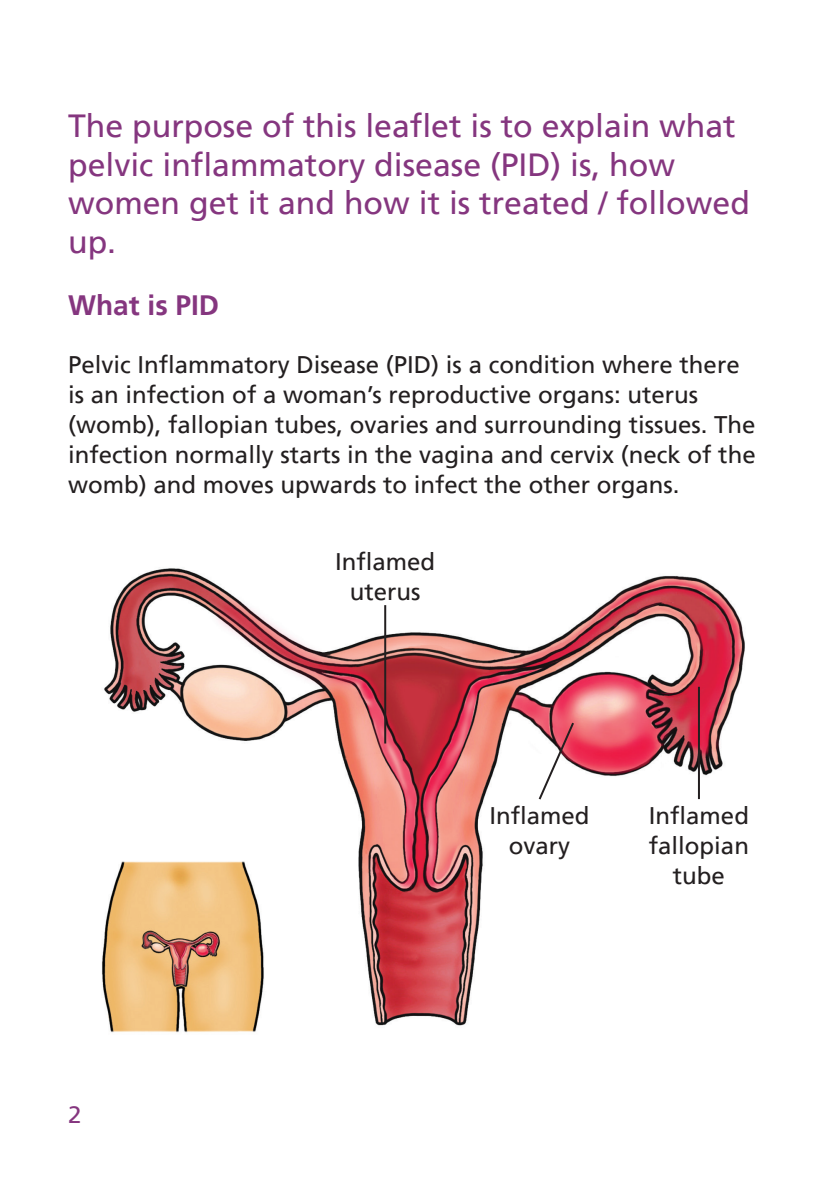
<style>
.page{position:relative;width:840px;height:1191px;background:#fff}
.page>*{position:absolute;margin:0;border:0;box-sizing:border-box;transform-origin:0 0}
.Introduction_text{font:32px/38.4px "Frutiger LT";color:#85367f}
.Introduction_text-2{font:700 28px "Frutiger LT";color:#85367f}
.Introduction_text-3{font:24px/30px "Frutiger LT";color:#231f20}
.Body_Text{font:24px/30px "Frutiger LT";color:#231f20;text-align:center}
.t1{font:24px "Frutiger LT";color:#85367f}
</style>
<div class="page">
<img style="left:102px;top:568px;width:643px;height:465px">
<hr style="left:384px;top:605px;width:2px;height:138px;background:#231f20">
<hr style="left:697px;top:687px;width:2px;height:112px;background:#231f20">
<svg style="left:536px;top:720px;width:39px;height:81px"></svg>
<p class="Introduction_text" style="left:68px;top:107px;width:683px">The purpose of this leaflet is to explain what pelvic inflammatory disease (PID) is, how women get it and how it is treated / followed up.</p>
<p class="Introduction_text-2" style="left:68px;top:288px;width:152px">What is PID</p>
<p class="Introduction_text-3" style="left:68px;top:350px;width:688px">Pelvic Inflammatory Disease (PID) is a condition where there is an infection of a woman’s reproductive organs: uterus (womb), fallopian tubes, ovaries and surrounding tissues. The infection normally starts in the vagina and cervix (neck of the womb) and moves upwards to infect the other organs.</p>
<p class="t1" style="left:68px;top:1101px;width:15px">2</p>
<p class="Body_Text" style="left:335px;top:547px;width:102px">Inflamed uterus</p>
<p class="Body_Text" style="left:489px;top:800px;width:102px">Inflamed ovary</p>
<p class="Body_Text" style="left:648px;top:800px;width:102px">Inflamed fallopian tube</p>
</div>
